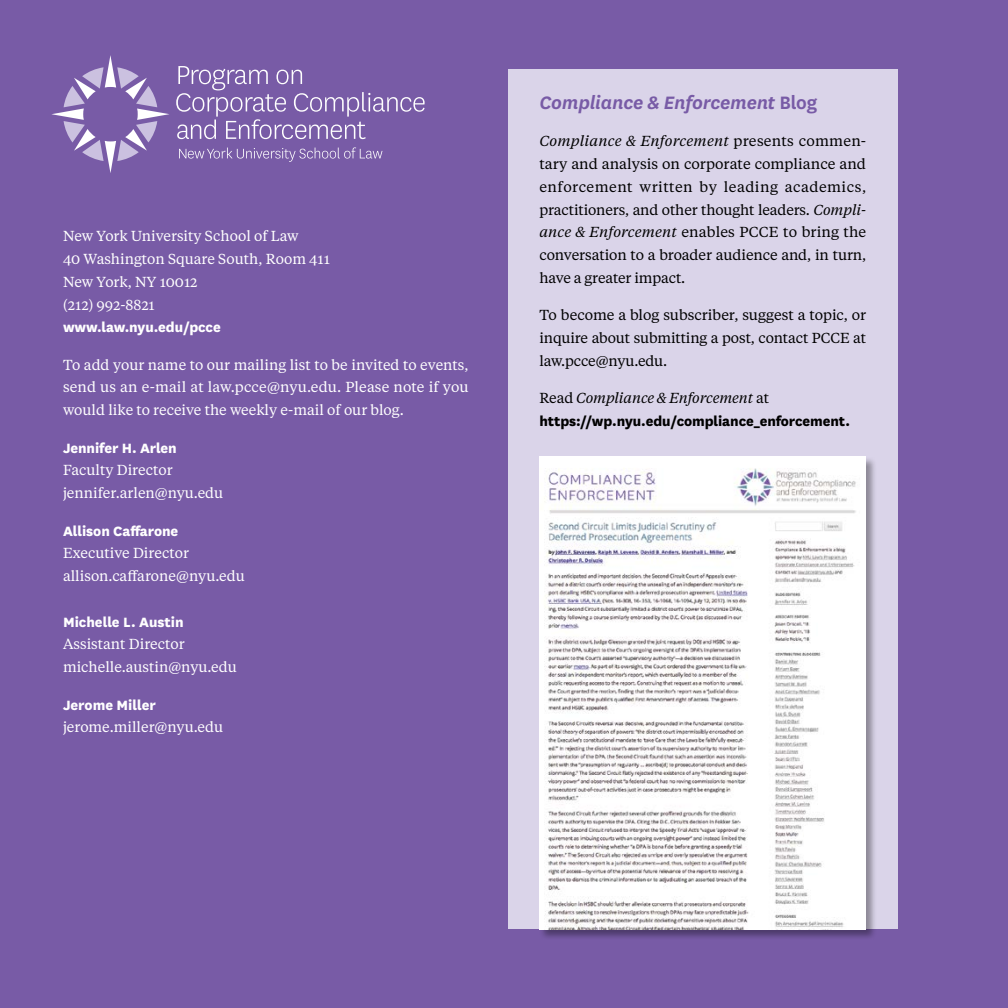
<style>
.page{position:relative;width:1008px;height:1008px;background:#785ba6}
.page>*{position:absolute;margin:0;border:0;box-sizing:border-box;transform-origin:0 0}
.t1{font:italic 600 21px "National";letter-spacing:-.01em;color:#785ba6}
.t2{font:800 15.75px "National";letter-spacing:-.005em;color:#fff}
.t3{font:800 15.75px "National";letter-spacing:-.005em;color:#000}
.t4{font:14.35px/22.8px "Tiempos Text";color:#fff;text-align:justify}
.t5{font:14.35px/22.8px "Tiempos Text";letter-spacing:-.01em;color:#000;text-align:justify}
.t6{font:italic 14.35px "Tiempos Text";letter-spacing:-.01em;color:#000}
.s1{font-style:normal}
.s2{font-style:italic}
</style>
<div class="page">
<svg style="left:52px;top:55px;width:117px;height:118px"></svg>
<svg style="left:179px;top:147px;width:204px;height:15px"></svg>
<svg style="left:176px;top:66px;width:249px;height:73px"></svg>
<div style="left:508px;top:70px;width:390px;height:859px;background:#dad4e9"></div>
<div style="left:539px;top:456px;width:338px;height:484px;background:#000;opacity:.35"></div>
<img style="left:540px;top:457px;width:326px;height:472px">
<p class="t4" style="left:63px;top:224px;width:237px">New York University School of Law</p>
<p class="t4" style="left:63px;top:247px;width:268px">40 Washington Square South, Room 411</p>
<p class="t4" style="left:63px;top:270px;width:136px">New York, NY 10012</p>
<p class="t4" style="left:63px;top:292px;width:93px">(212) 992-8821</p>
<p class="t2" style="left:63px;top:316px;width:159px">www.law.nyu.edu/pcce</p>
<p class="t4" style="left:63px;top:353px;width:407px">To add your name to our mailing list to be invited to events, send us an e-mail at law.pcce@nyu.edu. Please note if you would like to receive the weekly e-mail of our blog.</p>
<p class="t2" style="left:63px;top:436px;width:115px">Jennifer H. Arlen</p>
<p class="t4" style="left:63px;top:458px;width:111px">Faculty Director</p>
<p class="t4" style="left:63px;top:481px;width:162px">jennifer.arlen@nyu.edu</p>
<p class="t2" style="left:63px;top:519px;width:117px">Allison Caffarone</p>
<p class="t4" style="left:63px;top:541px;width:127px">Executive Director</p>
<p class="t4" style="left:63px;top:564px;width:183px">allison.caffarone@nyu.edu</p>
<p class="t2" style="left:63px;top:610px;width:122px">Michelle L. Austin</p>
<p class="t4" style="left:63px;top:632px;width:123px">Assistant Director</p>
<p class="t4" style="left:63px;top:655px;width:175px">michelle.austin@nyu.edu</p>
<p class="t2" style="left:63px;top:693px;width:94px">Jerome Miller</p>
<p class="t4" style="left:63px;top:715px;width:162px">jerome.miller@nyu.edu</p>
<h3 class="t1" style="left:539px;top:88px;width:279px">Compliance &amp; Enforcement <span class="s1">Blog</span></h3>
<p class="t5" style="left:539px;top:129px;width:328px"><span class="s2">Compliance &amp; Enforcement</span> presents commen&shy;tary and analysis on corporate compliance and enforcement written by leading academics, practitioners, and other thought leaders. <span class="s2">Compli&shy;ance &amp; Enforcement</span> enables PCCE to bring the conversation to a broader audience and, in turn, have a greater impact.</p>
<p class="t5" style="left:539px;top:303px;width:328px">To become a blog subscriber, suggest a topic, or inquire about submitting a post, contact PCCE at law.pcce@nyu.edu.</p>
<p class="t6" style="left:539px;top:388px;width:231px"><span class="s1">Read</span> Compliance &amp; Enforcement <span class="s1">at</span></p>
<p class="t3" style="left:539px;top:410px;width:312px">https://wp.nyu.edu/compliance_enforcement.</p>
</div>
